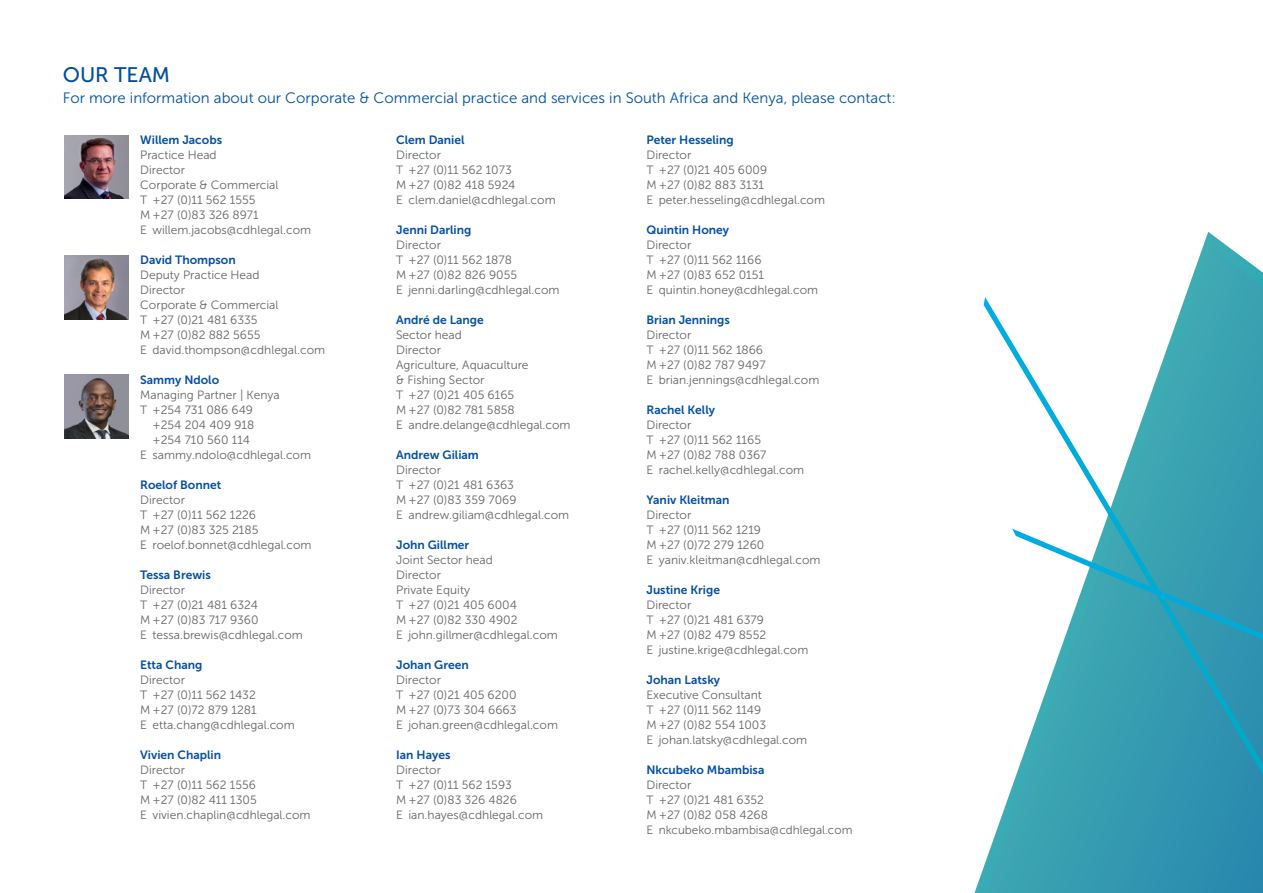
<style>
.page{position:relative;width:1263px;height:893px;background:#fff}
.page>*{position:absolute;margin:0;border:0;box-sizing:border-box;transform-origin:0 0}
.t1{font:21px "Museo Sans 500";color:#004f9d}
.t2{font:15px "Museo Sans 300";color:#004f9d}
.t3{font:12px/15px "Museo Sans 300";color:#636466}
.t4{font:12px "Museo Sans 700";color:#034ea2}
</style>
<div class="page">
<img style="left:64px;top:135px;width:64px;height:63px">
<img style="left:64px;top:256px;width:64px;height:63px">
<img style="left:64px;top:375px;width:64px;height:63px">
<svg style="left:974px;top:232px;width:289px;height:661px"></svg>
<svg style="left:984px;top:297px;width:279px;height:478px"></svg>
<svg style="left:1012px;top:529px;width:251px;height:111px"></svg>
<h1 class="t1" style="left:63px;top:63px;width:109px">OUR TEAM</h1>
<p class="t2" style="left:63px;top:89px;width:835px">For more information about our Corporate &amp; Commercial practice and services in South Africa and Kenya, please contact:</p>
<p class="t4" style="left:140px;top:133px;width:83px">Willem Jacobs</p>
<p class="t3" style="left:140px;top:148px;width:172px">Practice Head<br>Director<br>Corporate &amp; Commercial<br>T +27 (0)11 562 1555<br>M +27 (0)83 326 8971<br>E willem.jacobs@cdhlegal.com</p>
<p class="t4" style="left:140px;top:253px;width:97px">David Thompson</p>
<p class="t3" style="left:140px;top:268px;width:186px">Deputy Practice Head<br>Director<br>Corporate &amp; Commercial<br>T +27 (0)21 481 6335<br>M +27 (0)82 882 5655<br>E david.thompson@cdhlegal.com</p>
<p class="t4" style="left:140px;top:373px;width:80px">Sammy Ndolo</p>
<p class="t3" style="left:140px;top:388px;width:141px">Managing Partner | Kenya</p>
<p class="t3" style="left:140px;top:403px;width:114px">T +254 731 086 649</p>
<p class="t3" style="left:153px;top:418px;width:103px">+254 204 409 918</p>
<p class="t3" style="left:153px;top:433px;width:99px">+254 710 560 114</p>
<p class="t3" style="left:140px;top:448px;width:172px">E sammy.ndolo@cdhlegal.com</p>
<p class="t4" style="left:140px;top:478px;width:83px">Roelof Bonnet</p>
<p class="t3" style="left:140px;top:493px;width:173px">Director<br>T +27 (0)11 562 1226<br>M +27 (0)83 325 2185<br>E roelof.bonnet@cdhlegal.com</p>
<p class="t4" style="left:140px;top:568px;width:72px">Tessa Brewis</p>
<p class="t3" style="left:140px;top:583px;width:164px">Director<br>T +27 (0)21 481 6324<br>M +27 (0)83 717 9360<br>E tessa.brewis@cdhlegal.com</p>
<p class="t4" style="left:140px;top:658px;width:64px">Etta Chang</p>
<p class="t3" style="left:140px;top:673px;width:156px">Director<br>T +27 (0)11 562 1432<br>M +27 (0)72 879 1281<br>E etta.chang@cdhlegal.com</p>
<p class="t4" style="left:140px;top:748px;width:82px">Vivien Chaplin</p>
<p class="t3" style="left:140px;top:763px;width:172px">Director<br>T +27 (0)11 562 1556<br>M +27 (0)82 411 1305<br>E vivien.chaplin@cdhlegal.com</p>
<p class="t4" style="left:396px;top:133px;width:70px">Clem Daniel</p>
<p class="t3" style="left:396px;top:148px;width:161px">Director<br>T +27 (0)11 562 1073<br>M +27 (0)82 418 5924<br>E clem.daniel@cdhlegal.com</p>
<p class="t4" style="left:396px;top:223px;width:77px">Jenni Darling</p>
<p class="t3" style="left:396px;top:238px;width:165px">Director<br>T +27 (0)11 562 1878<br>M +27 (0)82 826 9055<br>E jenni.darling@cdhlegal.com</p>
<p class="t4" style="left:396px;top:313px;width:89px">André de Lange</p>
<p class="t3" style="left:396px;top:328px;width:176px">Sector head<br>Director<br>Agriculture, Aquaculture<br>&amp; Fishing Sector<br>T +27 (0)21 405 6165<br>M +27 (0)82 781 5858<br>E andre.delange@cdhlegal.com</p>
<p class="t4" style="left:396px;top:448px;width:84px">Andrew Giliam</p>
<p class="t3" style="left:396px;top:463px;width:174px">Director<br>T +27 (0)21 481 6363<br>M +27 (0)83 359 7069<br>E andrew.giliam@cdhlegal.com</p>
<p class="t4" style="left:396px;top:538px;width:75px">John Gillmer</p>
<p class="t3" style="left:396px;top:553px;width:163px">Joint Sector head<br>Director<br>Private Equity<br>T +27 (0)21 405 6004<br>M +27 (0)82 330 4902<br>E john.gillmer@cdhlegal.com</p>
<p class="t4" style="left:396px;top:658px;width:74px">Johan Green</p>
<p class="t3" style="left:396px;top:673px;width:163px">Director<br>T +27 (0)21 405 6200<br>M +27 (0)73 304 6663<br>E johan.green@cdhlegal.com</p>
<p class="t4" style="left:396px;top:748px;width:56px">Ian Hayes</p>
<p class="t3" style="left:396px;top:763px;width:148px">Director<br>T +27 (0)11 562 1593<br>M +27 (0)83 326 4826<br>E ian.hayes@cdhlegal.com</p>
<p class="t4" style="left:646px;top:133px;width:89px">Peter Hesseling</p>
<p class="t3" style="left:646px;top:148px;width:180px">Director<br>T +27 (0)21 405 6009<br>M +27 (0)82 883 3131<br>E peter.hesseling@cdhlegal.com</p>
<p class="t4" style="left:646px;top:223px;width:84px">Quintin Honey</p>
<p class="t3" style="left:646px;top:238px;width:173px">Director<br>T +27 (0)11 562 1166<br>M +27 (0)83 652 0151<br>E quintin.honey@cdhlegal.com</p>
<p class="t4" style="left:646px;top:313px;width:85px">Brian Jennings</p>
<p class="t3" style="left:646px;top:328px;width:174px">Director<br>T +27 (0)11 562 1866<br>M +27 (0)82 787 9497<br>E brian.jennings@cdhlegal.com</p>
<p class="t4" style="left:646px;top:403px;width:70px">Rachel Kelly</p>
<p class="t3" style="left:646px;top:418px;width:159px">Director<br>T +27 (0)11 562 1165<br>M +27 (0)82 788 0367<br>E rachel.kelly@cdhlegal.com</p>
<p class="t4" style="left:646px;top:493px;width:85px">Yaniv Kleitman</p>
<p class="t3" style="left:646px;top:508px;width:175px">Director<br>T +27 (0)11 562 1219<br>M +27 (0)72 279 1260<br>E yaniv.kleitman@cdhlegal.com</p>
<p class="t4" style="left:646px;top:583px;width:75px">Justine Krige</p>
<p class="t3" style="left:646px;top:598px;width:163px">Director<br>T +27 (0)21 481 6379<br>M +27 (0)82 479 8552<br>E justine.krige@cdhlegal.com</p>
<p class="t4" style="left:646px;top:673px;width:75px">Johan Latsky</p>
<p class="t3" style="left:646px;top:688px;width:162px">Executive Consultant<br>T +27 (0)11 562 1149<br>M +27 (0)82 554 1003<br>E johan.latsky@cdhlegal.com</p>
<p class="t4" style="left:646px;top:763px;width:120px">Nkcubeko Mbambisa</p>
<p class="t3" style="left:646px;top:778px;width:208px">Director<br>T +27 (0)21 481 6352<br>M +27 (0)82 058 4268<br>E nkcubeko.mbambisa@cdhlegal.com</p>
</div>
